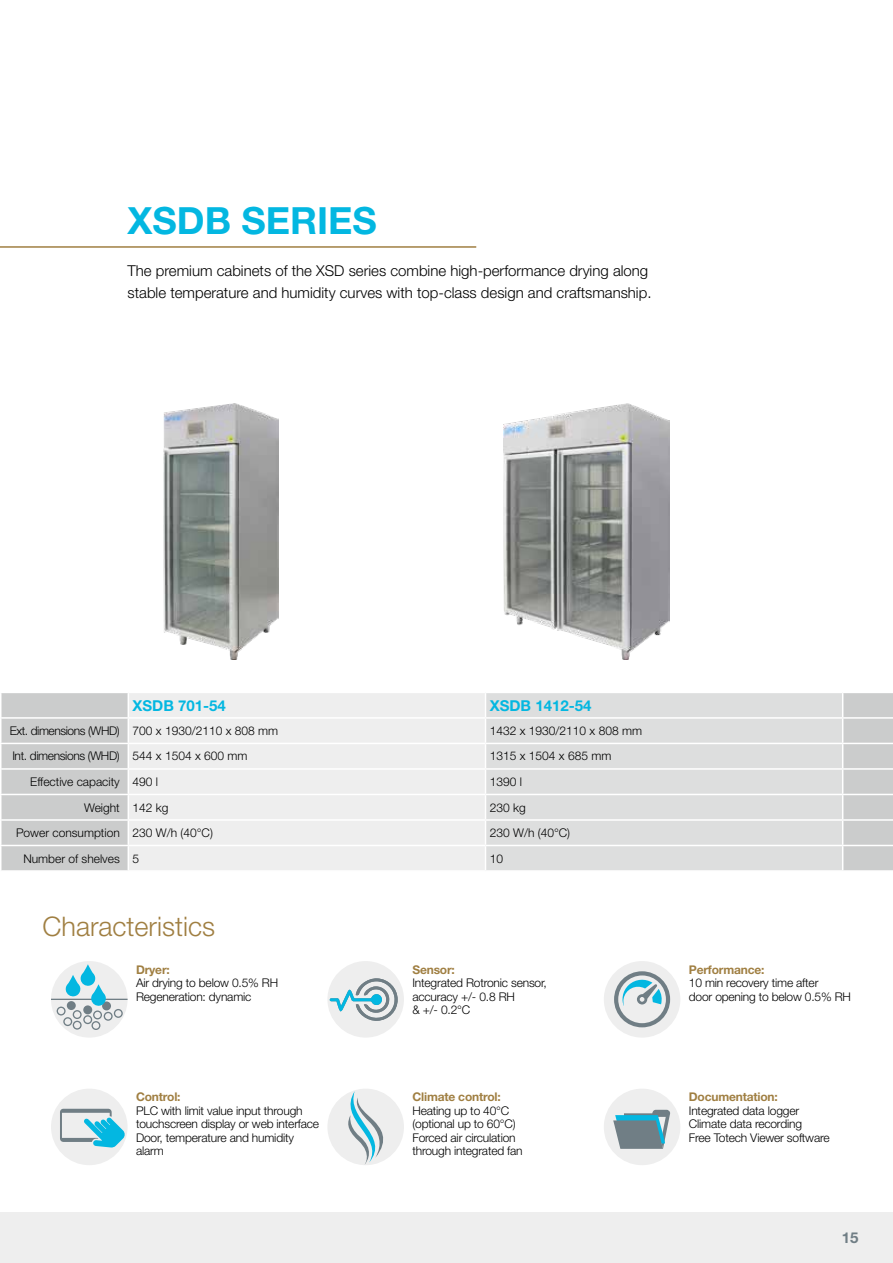
<style>
.page{position:relative;width:893px;height:1263px;background:#fff}
.page>*{position:absolute;margin:0;border:0;box-sizing:border-box;transform-origin:0 0}
.t1{font:700 37.5px "Helvetica Neue LT Std";color:#03b7e1}
.t2{font:300 27px "Helvetica Neue LT Std";color:#a07f42}
.t3{font:300 15px/21.3px "Helvetica Neue LT Std";color:#000}
.t4{font:700 15px "Helvetica Neue LT Std";color:#03b7e1}
.t5{font:700 15px "Helvetica Neue LT Std";color:#707e85}
.t6{font:300 12px/13.5px "Helvetica Neue LT Std";letter-spacing:-.015em;color:#000}
.t7{font:700 12px "Helvetica Neue LT Std";letter-spacing:-.015em;color:#a07f42}
.t8{font:300 12px "Helvetica Neue LT Std";letter-spacing:-.035em;color:#000}
</style>
<div class="page">
<div style="left:0;top:1212px;width:893px;height:51px;background:#eee"></div>
<div style="left:51px;top:1089px;width:77px;height:76px;background:#eee;border-radius:50%"></div>
<svg style="left:60px;top:1109px;width:65px;height:39px"></svg>
<div style="left:327px;top:961px;width:77px;height:76px;background:#eee;border-radius:50%"></div>
<svg style="left:330px;top:978px;width:68px;height:43px"></svg>
<div style="left:604px;top:961px;width:76px;height:76px;background:#eee;border-radius:50%"></div>
<svg style="left:614px;top:971px;width:56px;height:56px"></svg>
<div style="left:51px;top:961px;width:77px;height:76px;background:#eee;border-radius:50%"></div>
<hr style="left:51px;top:999px;width:77px;height:1px;background:#707e85">
<svg style="left:57px;top:964px;width:66px;height:66px"></svg>
<div style="left:327px;top:1089px;width:77px;height:76px;background:#eee;border-radius:50%"></div>
<svg style="left:348px;top:1091px;width:41px;height:73px"></svg>
<div style="left:604px;top:1089px;width:76px;height:76px;background:#eee;border-radius:50%"></div>
<svg style="left:613px;top:1110px;width:57px;height:39px"></svg>
<div style="left:2px;top:693px;width:891px;height:177px;background:#cbcccc"></div>
<div style="left:129px;top:693px;width:356px;height:177px;background:#eee"></div>
<div style="left:486px;top:693px;width:356px;height:177px;background:#dddede"></div>
<hr style="left:0;top:717px;width:128px;height:2px;background:#fff">
<hr style="left:128px;top:717px;width:357px;height:2px;background:#fff">
<hr style="left:485px;top:717px;width:358px;height:2px;background:#fff">
<hr style="left:843px;top:717px;width:50px;height:2px;background:#fff">
<hr style="left:0;top:743px;width:128px;height:1px;background:#fff">
<hr style="left:128px;top:743px;width:357px;height:1px;background:#fff">
<hr style="left:485px;top:743px;width:358px;height:1px;background:#fff">
<hr style="left:843px;top:743px;width:50px;height:1px;background:#fff">
<hr style="left:0;top:768px;width:128px;height:2px;background:#fff">
<hr style="left:128px;top:768px;width:357px;height:2px;background:#fff">
<hr style="left:485px;top:768px;width:358px;height:2px;background:#fff">
<hr style="left:843px;top:768px;width:50px;height:2px;background:#fff">
<hr style="left:0;top:794px;width:128px;height:1px;background:#fff">
<hr style="left:128px;top:794px;width:357px;height:1px;background:#fff">
<hr style="left:485px;top:794px;width:358px;height:1px;background:#fff">
<hr style="left:843px;top:794px;width:50px;height:1px;background:#fff">
<hr style="left:0;top:819px;width:128px;height:2px;background:#fff">
<hr style="left:128px;top:819px;width:357px;height:2px;background:#fff">
<hr style="left:485px;top:819px;width:358px;height:2px;background:#fff">
<hr style="left:843px;top:819px;width:50px;height:2px;background:#fff">
<hr style="left:0;top:845px;width:128px;height:1px;background:#fff">
<hr style="left:128px;top:845px;width:357px;height:1px;background:#fff">
<svg style="left:128px;top:693px;width:1px;height:177px"></svg>
<hr style="left:485px;top:845px;width:358px;height:1px;background:#fff">
<svg style="left:485px;top:693px;width:1px;height:177px"></svg>
<hr style="left:843px;top:845px;width:50px;height:1px;background:#fff">
<svg style="left:842px;top:693px;width:1px;height:177px"></svg>
<hr style="left:0;top:246px;width:476px;height:2px;background:#a07f42">
<img style="left:163px;top:404px;width:116px;height:255px">
<img style="left:504px;top:404px;width:166px;height:255px">
<h1 class="t1" style="left:128px;top:197px;width:251px">XSDB SERIES</h1>
<p class="t3" style="left:128px;top:260px;width:525px">The premium cabinets of the XSD series combine high-performance drying along stable temperature and humidity curves with top-class design and craftsmanship.</p>
<p class="t4" style="left:133px;top:696px;width:95px">XSDB 701-54</p>
<p class="t4" style="left:490px;top:696px;width:103px">XSDB 1412-54</p>
<p class="t8" style="left:10px;top:723px;width:270px">Ext. dimensions (WHD) 700 x 1930/2110 x 808 mm</p>
<p class="t6" style="left:490px;top:724px;width:154px">1432 x 1930/2110 x 808 mm</p>
<p class="t6" style="left:12px;top:749px;width:237px">Int. dimensions (WHD) 544 x 1504 x 600 mm</p>
<p class="t6" style="left:490px;top:749px;width:123px">1315 x 1504 x 685 mm</p>
<p class="t6" style="left:30px;top:775px;width:129px">Effective capacity 490 l</p>
<p class="t6" style="left:490px;top:775px;width:34px">1390 l</p>
<p class="t6" style="left:84px;top:800px;width:86px">Weight 142 kg</p>
<p class="t6" style="left:490px;top:800px;width:38px">230 kg</p>
<p class="t6" style="left:16px;top:826px;width:198px">Power consumption 230 W/h (40°C)</p>
<p class="t6" style="left:490px;top:826px;width:82px">230 W/h (40°C)</p>
<p class="t6" style="left:23px;top:851px;width:117px">Number of shelves 5</p>
<p class="t6" style="left:490px;top:851px;width:15px">10</p>
<h2 class="t2" style="left:43px;top:909px;width:174px">Characteristics</h2>
<p class="t7" style="left:136px;top:962px;width:35px">Dryer:</p>
<p class="t6" style="left:136px;top:976px;width:144px">Air drying to below 0.5% RH<br>Regeneration: dynamic</p>
<p class="t7" style="left:136px;top:1090px;width:46px">Control:</p>
<p class="t6" style="left:136px;top:1104px;width:185px">PLC with limit value input through touchscreen display or web interface<br>Door, temperature and humidity alarm</p>
<p class="t7" style="left:412px;top:962px;width:44px">Sensor:</p>
<p class="t6" style="left:412px;top:976px;width:136px">Integrated Rotronic sensor, accuracy +/- 0.8 RH<br>&amp; +/- 0.2°C</p>
<p class="t7" style="left:412px;top:1090px;width:90px">Climate control:</p>
<p class="t6" style="left:412px;top:1104px;width:112px">Heating up to 40°C (optional up to 60°C)<br>Forced air circulation through integrated fan</p>
<p class="t7" style="left:689px;top:962px;width:77px">Performance:</p>
<p class="t6" style="left:689px;top:976px;width:164px">10 min recovery time after<br>door opening to below 0.5% RH</p>
<p class="t7" style="left:689px;top:1090px;width:90px">Documentation:</p>
<p class="t6" style="left:689px;top:1104px;width:142px">Integrated data logger<br>Climate data recording<br>Free Totech Viewer software</p>
<p class="t5" style="left:842px;top:1228px;width:18px">15</p>
</div>
